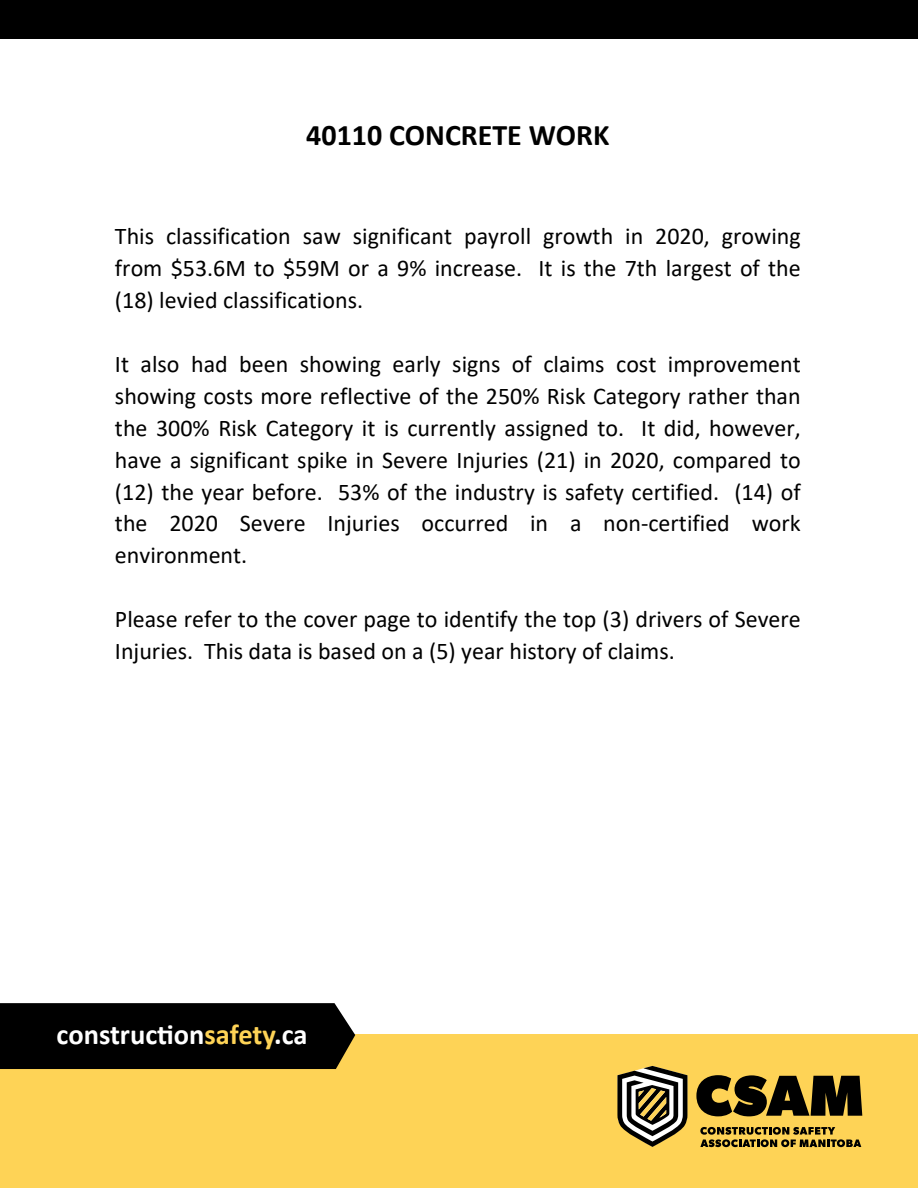
<style>
.page{position:relative;width:918px;height:1188px;background:#fff}
.page>*{position:absolute;margin:0;border:0;box-sizing:border-box;transform-origin:0 0}
.t1{font:700 30px "Calibri";color:#000}
.t2{font:700 28.5px "Calibri";color:#fff}
.t3{font:24px/32px "Calibri";color:#000;text-align:justify}
.s1{color:#fed356}
</style>
<div class="page">
<div style="left:0;top:1034px;width:918px;height:154px;background:#fed356"></div>
<div style="left:0;top:1003px;width:355px;height:66px;background:#000"></div>
<div style="left:0;top:0;width:918px;height:39px;background:#000"></div>
<svg style="left:696px;top:1075px;width:166px;height:41px"></svg>
<svg style="left:700px;top:1127px;width:161px;height:20px"></svg>
<svg style="left:617px;top:1066px;width:70px;height:81px"></svg>
<p class="t1" style="left:306px;top:114px;width:305px">40110 CONCRETE WORK</p>
<p class="t3" style="left:115px;top:220px;width:687px">This classification saw significant payroll growth in 2020, growing from $53.6M to $59M or a 9% increase. It is the 7th largest of the (18) levied classifications.</p>
<p class="t3" style="left:115px;top:347px;width:687px">It also had been showing early signs of claims cost improvement showing costs more reflective of the 250% Risk Category rather than the 300% Risk Category it is currently assigned to. It did, however, have a significant spike in Severe Injuries (21) in 2020, compared to (12) the year before. 53% of the industry is safety certified. (14) of the 2020 Severe Injuries occurred in a non-certified work environment.</p>
<p class="t3" style="left:115px;top:603px;width:687px">Please refer to the cover page to identify the top (3) drivers of Severe<br>Injuries. This data is based on a (5) year history of claims.</p>
<p class="t2" style="left:57px;top:1015px;width:253px">construction<span class="s1">safety</span>.ca</p>
</div>
